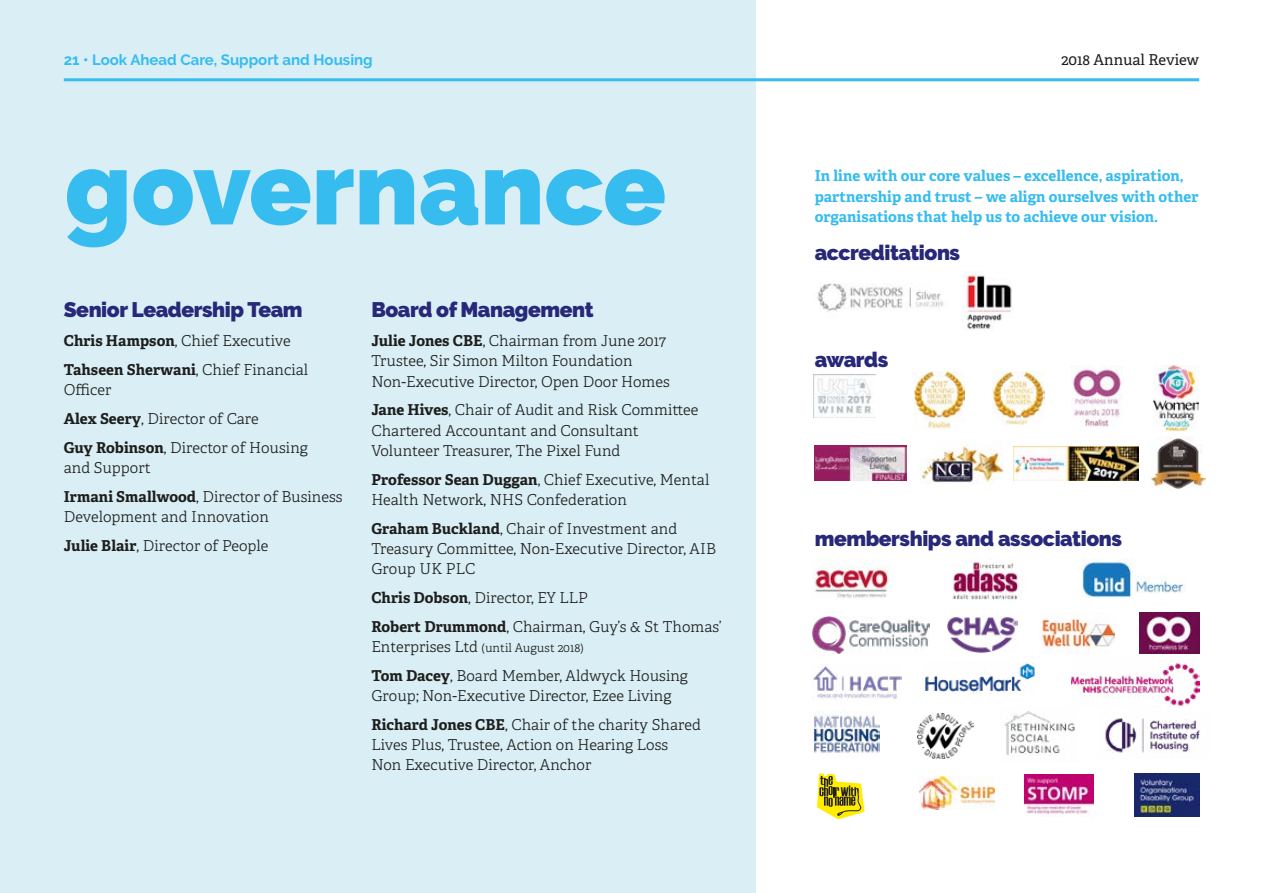
<style>
.page{position:relative;width:1263px;height:893px;background:#fff}
.page>*{position:absolute;margin:0;border:0;box-sizing:border-box;transform-origin:0 0}
.t1{font:900 103.05px "Raleway";color:#36bcee}
.t2{font:900 21px "Raleway";letter-spacing:-.02em;color:#282878}
.t3{font:300 15px/20.2px "Adelle";letter-spacing:.005em;color:#1d1d1b}
.t4{font:700 15px/20.2px "Adelle PE";letter-spacing:.005em;color:#36bcee}
.t5{font:700 15px "Raleway";color:#36bcee}
.t6{font:700 15px "Adelle PE";letter-spacing:.005em;color:#1d1d1b}
.t7{font:15px "Adelle PE";color:#1d1d1b}
.t8{font:300 12px "Adelle";letter-spacing:.005em;color:#1d1d1b}
.s1{font-family:"Adelle PE";font-weight:700}
.s2{font-family:"Adelle";font-weight:300}
.s3{font-size:15px}
</style>
<div class="page">
<div style="left:0;top:0;width:756px;height:893px;background:#d9eef5"></div>
<img style="left:817px;top:283px;width:127px;height:29px">
<img style="left:962px;top:271px;width:50px;height:59px">
<img style="left:947px;top:617px;width:70px;height:36px">
<svg style="left:817px;top:773px;width:47px;height:46px"></svg>
<img style="left:920px;top:777px;width:75px;height:32px">
<img style="left:917px;top:713px;width:57px;height:45px">
<img style="left:812px;top:564px;width:82px;height:34px">
<img style="left:1140px;top:612px;width:59px;height:41px">
<img style="left:1071px;top:663px;width:129px;height:44px">
<img style="left:925px;top:662px;width:111px;height:32px">
<img style="left:813px;top:715px;width:66px;height:38px">
<img style="left:1134px;top:774px;width:65px;height:43px">
<img style="left:944px;top:561px;width:77px;height:39px">
<img style="left:813px;top:617px;width:116px;height:37px">
<img style="left:1004px;top:711px;width:71px;height:45px">
<img style="left:1105px;top:718px;width:95px;height:35px">
<img style="left:1025px;top:774px;width:68px;height:41px">
<img style="left:1082px;top:558px;width:103px;height:40px">
<img style="left:914px;top:371px;width:50px;height:58px">
<img style="left:1014px;top:446px;width:124px;height:34px">
<img style="left:813px;top:375px;width:63px;height:43px">
<img style="left:814px;top:445px;width:92px;height:36px">
<img style="left:920px;top:444px;width:84px;height:40px">
<img style="left:993px;top:371px;width:51px;height:54px">
<img style="left:1154px;top:365px;width:44px;height:65px">
<img style="left:1071px;top:366px;width:51px;height:61px">
<img style="left:1040px;top:618px;width:74px;height:36px">
<img style="left:812px;top:666px;width:90px;height:34px">
<img style="left:1151px;top:437px;width:54px;height:52px">
<hr style="left:64px;top:78px;width:1135px;height:3px;background:#36bcee">
<p class="t5" style="left:64px;top:51px;width:310px">21 • Look Ahead Care, Support and Housing</p>
<p class="t7" style="left:1061px;top:49px;width:139px">2018 Annual Review</p>
<h1 class="t1" style="left:65px;top:128px;width:603px">governance</h1>
<h2 class="t2" style="left:64px;top:298px;width:240px">Senior Leadership Team</h2>
<p class="t3" style="left:64px;top:331px;width:228px"><span class="s1">Chris Hampson</span>, Chief Executive</p>
<p class="t6" style="left:64px;top:359px;width:246px">Tahseen Sherwani<span class="s2">, Chief Financial</span></p>
<p class="t3" style="left:64px;top:376px;width:246px;line-height:28.8px">Officer<br><span class="s1">Alex Seery</span>, Director of Care<br><span class="s1">Guy Robinson</span>, Director of Housing</p>
<p class="t3" style="left:64px;top:453px;width:280px;line-height:28.8px">and Support<br><span class="s1">Irmani Smallwood</span>, Director of Business</p>
<p class="t3" style="left:64px;top:502px;width:207px;line-height:28.8px">Development and Innovation<br><span class="s1">Julie Blair</span>, Director of People</p>
<h2 class="t2" style="left:371px;top:298px;width:224px">Board of Management</h2>
<p class="t3" style="left:371px;top:331px;width:300px"><span class="s1">Julie Jones CBE</span>, Chairman from June 2017<br>Trustee, Sir Simon Milton Foundation<br>Non-Executive Director, Open Door Homes</p>
<p class="t3" style="left:371px;top:400px;width:328px"><span class="s1">Jane Hives</span>, Chair of Audit and Risk Committee<br>Chartered Accountant and Consultant<br>Volunteer Treasurer, The Pixel Fund</p>
<p class="t3" style="left:371px;top:469px;width:339px"><span class="s1">Professor Sean Duggan</span>, Chief Executive, Mental<br>Health Network, NHS Confederation</p>
<p class="t3" style="left:371px;top:518px;width:346px"><span class="s1">Graham Buckland</span>, Chair of Investment and<br>Treasury Committee, Non-Executive Director, AIB<br>Group UK PLC</p>
<p class="t3" style="left:371px;top:583px;width:352px;line-height:28.8px"><span class="s1">Chris Dobson</span>, Director, EY LLP<br><span class="s1">Robert Drummond</span>, Chairman, Guy’s &amp; St Thomas’</p>
<p class="t8" style="left:371px;top:640px;width:214px"><span class="s3">Enterprises Ltd</span> (until August 2018)</p>
<p class="t3" style="left:371px;top:665px;width:318px"><span class="s1">Tom Dacey</span>, Board Member, Aldwyck Housing<br>Group; Non-Executive Director, Ezee Living</p>
<p class="t3" style="left:371px;top:714px;width:331px"><span class="s1">Richard Jones CBE</span>, Chair of the charity Shared<br>Lives Plus, Trustee, Action on Hearing Loss<br>Non Executive Director, Anchor</p>
<p class="t4" style="left:815px;top:165px;width:385px">In line with our core values – excellence, aspiration, partnership and trust – we align ourselves with other organisations that help us to achieve our vision.</p>
<h2 class="t2" style="left:815px;top:241px;width:147px">accreditations</h2>
<h2 class="t2" style="left:815px;top:347px;width:75px">awards</h2>
<h2 class="t2" style="left:815px;top:526px;width:309px">memberships and associations</h2>
</div>
